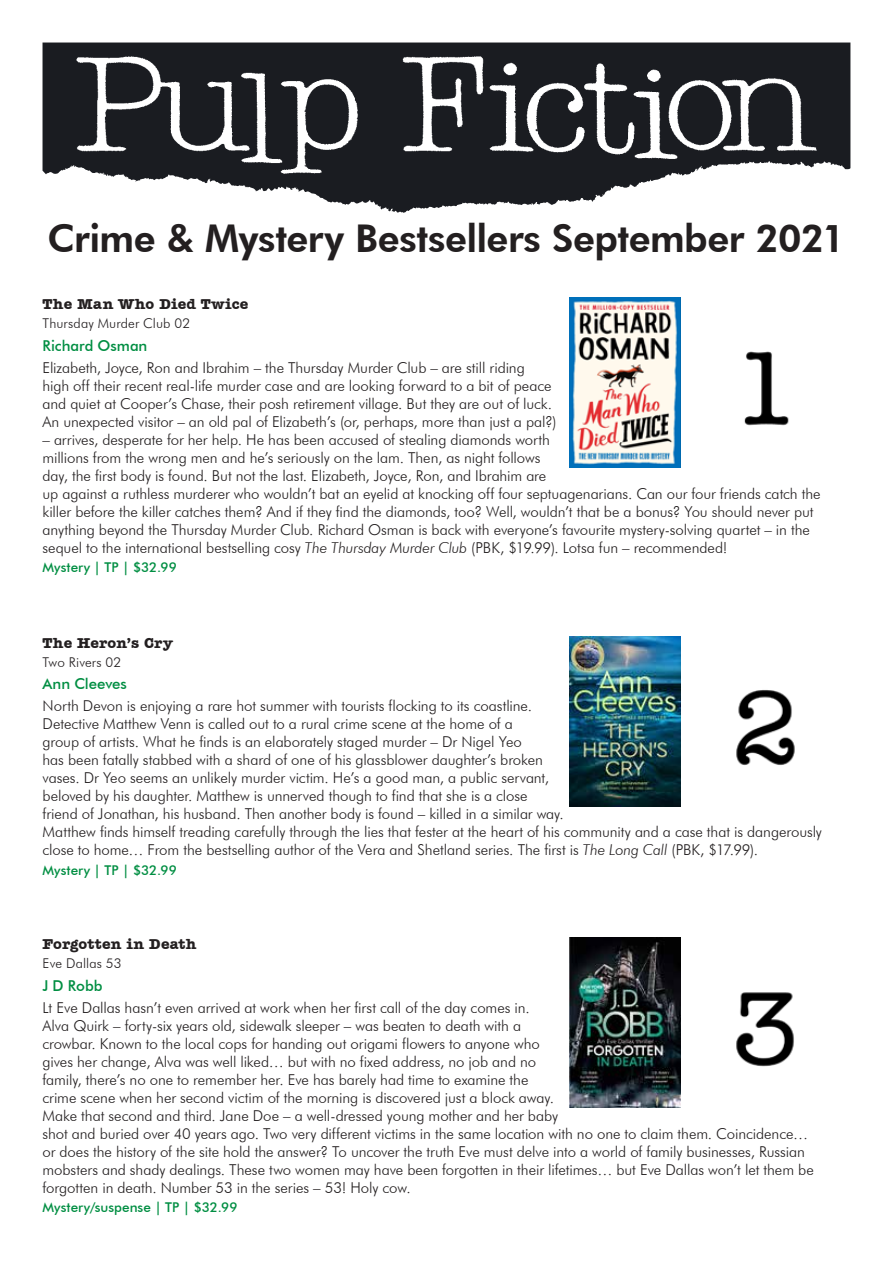
<style>
.page{position:relative;width:893px;height:1263px;background:#fff}
.page>*{position:absolute;margin:0;border:0;box-sizing:border-box;transform-origin:0 0}
.t1{font:800 38.25px "Futura BT";letter-spacing:-.015em;color:#231f20}
.t2{font:300 15px/18px "Futura BT";letter-spacing:-.005em;color:#231f20}
.t3{font:700 15px "Amer Typewriter IT Cby BT";letter-spacing:.01em;color:#231f20}
.t4{font:500 15px "Futura BT";letter-spacing:-.005em;color:#008e42}
.t5{font:500 13.5px "Futura BT";color:#008e42}
.t6{font:300 13.5px "Futura BT";letter-spacing:.01em;color:#231f20}
.s1{font-style:italic}
</style>
<div class="page">
<svg style="left:43px;top:43px;width:807px;height:170px;fill:#1a1c21"></svg>
<img style="left:77px;top:56px;width:739px;height:117px">
<img style="left:570px;top:298px;width:219px;height:170px">
<img style="left:570px;top:636px;width:225px;height:170px">
<img style="left:570px;top:938px;width:224px;height:170px">
<h1 class="t1" style="left:48px;top:216px;width:799px">Crime &amp; Mystery Bestsellers September 2021</h1>
<p class="t3" style="left:43px;top:294px;width:207px">The Man Who Died Twice</p>
<p class="t6" style="left:43px;top:315px;width:149px">Thursday Murder Club 02</p>
<p class="t4" style="left:43px;top:336px;width:106px">Richard Osman</p>
<p class="t2" style="left:43px;top:358px;width:516px">Elizabeth, Joyce, Ron and Ibrahim – the Thursday Murder Club – are still riding<br>high off their recent real-life murder case and are looking forward to a bit of peace and quiet at Cooper’s Chase, their posh retirement village. But they are out of luck.<br>An unexpected visitor – an old pal of Elizabeth’s (or, perhaps, more than just a pal?)</p>
<p class="t2" style="left:43px;top:430px;width:780px">– arrives, desperate for her help. He has been accused of stealing diamonds worth<br>millions from the wrong men and he’s seriously on the lam. Then, as night follows<br>day, the first body is found. But not the last. Elizabeth, Joyce, Ron, and Ibrahim are<br>up against a ruthless murderer who wouldn’t bat an eyelid at knocking off four septuagenarians. Can our four friends catch the killer before the killer catches them? And if they find the diamonds, too? Well, wouldn’t that be a bonus? You should never put anything beyond the Thursday Murder Club. Richard Osman is back with everyone’s favourite mystery-solving quartet – in the sequel to the international bestselling cosy <span class="s1">The Thursday Murder Club</span> (PBK, $19.99). Lotsa fun – recommended!</p>
<p class="t5" style="left:43px;top:559px;width:136px">Mystery | TP | $32.99</p>
<p class="t3" style="left:43px;top:633px;width:132px">The Heron’s Cry</p>
<p class="t6" style="left:43px;top:654px;width:80px">Two Rivers 02</p>
<p class="t4" style="left:43px;top:675px;width:86px">Ann Cleeves</p>
<p class="t2" style="left:43px;top:697px;width:781px">North Devon is enjoying a rare hot summer with tourists flocking to its coastline.<br>Detective Matthew Venn is called out to a rural crime scene at the home of a<br>group of artists. What he finds is an elaborately staged murder – Dr Nigel Yeo<br>has been fatally stabbed with a shard of one of his glassblower daughter’s broken<br>vases. Dr Yeo seems an unlikely murder victim. He’s a good man, a public servant,<br>beloved by his daughter. Matthew is unnerved though to find that she is a close<br>friend of Jonathan, his husband. Then another body is found – killed in a similar way.<br>Matthew finds himself treading carefully through the lies that fester at the heart of his community and a case that is dangerously close to home… From the bestselling author of the Vera and Shetland series. The first is <span class="s1">The Long Call</span> (PBK, $17.99).</p>
<p class="t5" style="left:43px;top:862px;width:136px">Mystery | TP | $32.99</p>
<p class="t3" style="left:43px;top:934px;width:156px">Forgotten in Death</p>
<p class="t6" style="left:43px;top:955px;width:81px">Eve Dallas 53</p>
<p class="t4" style="left:43px;top:976px;width:61px">J D Robb</p>
<p class="t2" style="left:43px;top:998px;width:773px">Lt Eve Dallas hasn’t even arrived at work when her first call of the day comes in.<br>Alva Quirk – forty-six years old, sidewalk sleeper – was beaten to death with a<br>crowbar. Known to the local cops for handing out origami flowers to anyone who<br>gives her change, Alva was well liked… but with no fixed address, no job and no<br>family, there’s no one to remember her. Eve has barely had time to examine the<br>crime scene when her second victim of the morning is discovered just a block away.<br>Make that second and third. Jane Doe – a well-dressed young mother and her baby<br>shot and buried over 40 years ago. Two very different victims in the same location with no one to claim them. Coincidence… or does the history of the site hold the answer? To uncover the truth Eve must delve into a world of family businesses, Russian mobsters and shady dealings. These two women may have been forgotten in their lifetimes… but Eve Dallas won’t let them be forgotten in death. Number 53 in the series – 53! Holy cow.</p>
<p class="t5" style="left:43px;top:1199px;width:197px">Mystery/suspense | TP | $32.99</p>
</div>
